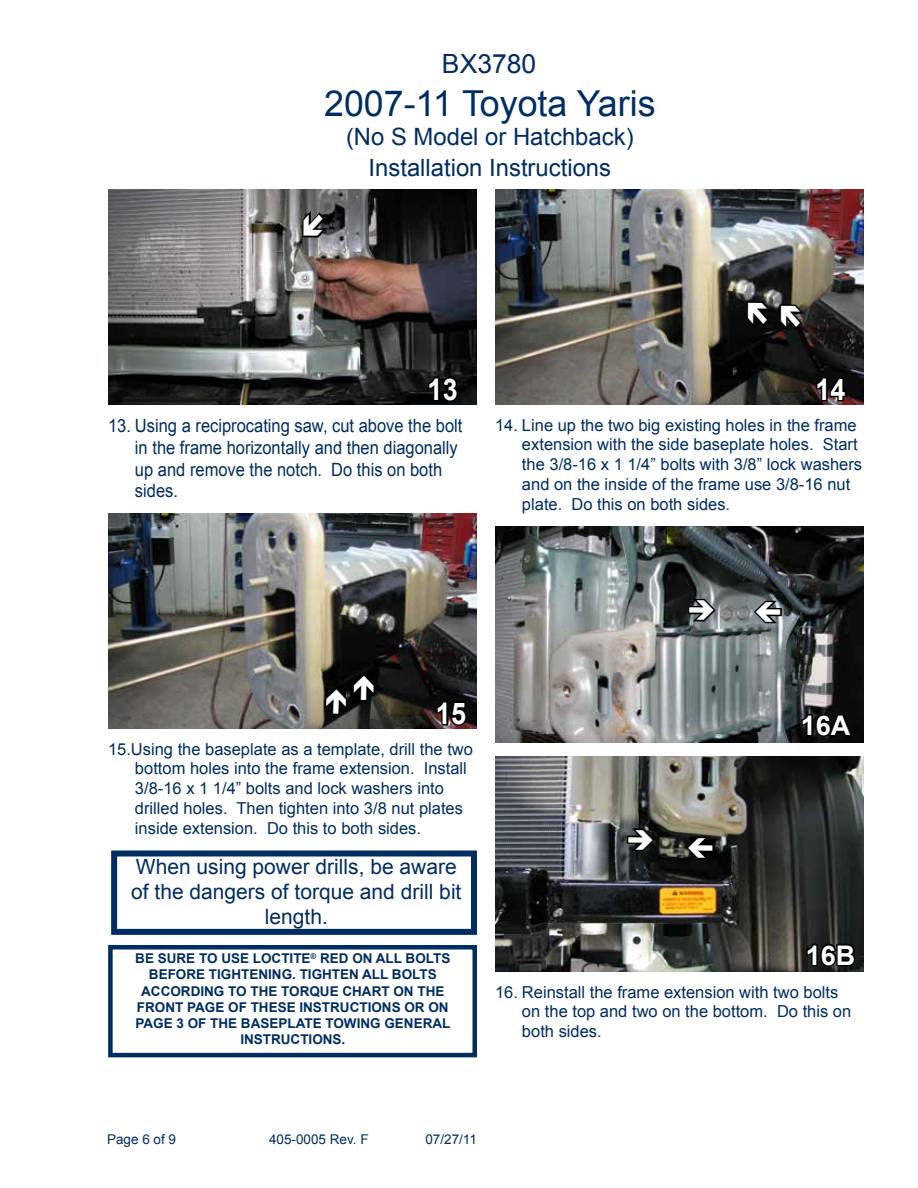
<style>
.page{position:relative;width:918px;height:1188px;background:#fff}
.page>*{position:absolute;margin:0;border:0;box-sizing:border-box;transform-origin:0 0}
.t1{font:35.7px "Arial";color:#002d62}
.t2{font:700 29.85px "Arial";color:#fff;scale:.9 1}
.t3{font:700 27px "Arial";color:#fff}
.t4{font:26.55px "Arial";color:#002d62}
.t5{font:23.85px/31.8px "Arial";color:#002d62;text-align:center}
.t6{font:21px/25.2px "Arial";color:#002d62;text-align:center}
.t7{font:18.3px/21.9px "Arial";color:#002d62;scale:.9 1}
.t8{font:16.5px/19.8px "Arial";color:#002d62}
.t9{font:700 13.5px/16.2px "Arial";color:#002d62;text-align:center}
.t10{font:13.5px "Arial";color:#002d62}
</style>
<div class="page">
<div style="left:108px;top:945px;width:369px;height:112px;border:4px solid #002d62"></div>
<img style="left:495px;top:526px;width:369px;height:216px">
<svg style="left:800px;top:712px;width:55px;height:27px"></svg>
<img style="left:495px;top:756px;width:369px;height:216px">
<svg style="left:805px;top:942px;width:53px;height:26px"></svg>
<img style="left:108px;top:513px;width:369px;height:216px">
<svg style="left:435px;top:699px;width:34px;height:28px"></svg>
<img style="left:108px;top:189px;width:369px;height:216px">
<svg style="left:427px;top:374px;width:33px;height:29px"></svg>
<img style="left:495px;top:189px;width:369px;height:216px">
<svg style="left:815px;top:374px;width:33px;height:29px"></svg>
<div style="left:111px;top:850px;width:366px;height:85px;border:6px solid #002d62"></div>
<svg style="left:752px;top:598px;width:31px;height:28px"></svg>
<svg style="left:686px;top:597px;width:32px;height:27px"></svg>
<svg style="left:625px;top:826px;width:32px;height:28px"></svg>
<svg style="left:684px;top:834px;width:32px;height:27px"></svg>
<svg style="left:322px;top:672px;width:56px;height:46px;background:#121211"></svg>
<svg style="left:300px;top:207px;width:30px;height:32px"></svg>
<svg style="left:745px;top:298px;width:62px;height:37px;background:#1c1a17"></svg>
<h3 class="t4" style="left:442px;top:47px;width:96px">BX3780</h3>
<h1 class="t1" style="left:324px;top:80px;width:333px">2007-11 Toyota Yaris</h1>
<h3 class="t5" style="left:346px;top:121px;width:289px">(No S Model or Hatchback)<br>Installation Instructions</h3>
<h2 class="t2" style="left:428px;top:370px;width:35px">13</h2>
<h2 class="t2" style="left:816px;top:370px;width:35px">14</h2>
<p class="t8" style="left:522px;top:415px;width:342px;text-indent:-27px">14. Line up the two big existing holes in the frame extension with the side baseplate holes. Start the 3/8-16 x 1 1/4” bolts with 3/8” lock washers and on the inside of the frame use 3/8-16 nut plate. Do this on both sides.</p>
<p class="t7" style="left:135px;top:415px;width:365px;text-indent:-27px">13. Using a reciprocating saw, cut above the bolt in the frame horizontally and then diagonally up and remove the notch. Do this on both sides.</p>
<h2 class="t2" style="left:436px;top:694px;width:35px">15</h2>
<p class="t8" style="left:135px;top:739px;width:340px;text-indent:-27px">15.Using the baseplate as a template, drill the two bottom holes into the frame extension. Install 3/8-16 x 1 1/4” bolts and lock washers into drilled holes. Then tighten into 3/8 nut plates inside extension. Do this to both sides.</p>
<p class="t6" style="left:131px;top:854px;width:332px">When using power drills, be aware of the dangers of torque and drill bit length.</p>
<p class="t9" style="left:135px;top:951px;width:317px">BE SURE TO USE LOCTITE<sup>®</sup> RED ON ALL BOLTS BEFORE TIGHTENING. TIGHTEN ALL BOLTS ACCORDING TO THE TORQUE CHART ON THE FRONT PAGE OF THESE INSTRUCTIONS OR ON PAGE 3 OF THE BASEPLATE TOWING GENERAL INSTRUCTIONS.</p>
<h3 class="t3" style="left:801px;top:708px;width:51px">16A</h3>
<h3 class="t3" style="left:806px;top:937px;width:51px">16B</h3>
<p class="t8" style="left:522px;top:982px;width:331px;text-indent:-27px">16. Reinstall the frame extension with two bolts on the top and two on the bottom. Do this on both sides.</p>
<p class="t10" style="left:107px;top:1130px;width:71px">Page 6 of 9</p>
<p class="t10" style="left:269px;top:1130px;width:101px">405-0005 Rev. F</p>
<p class="t10" style="left:425px;top:1130px;width:53px">07/27/11</p>
</div>
